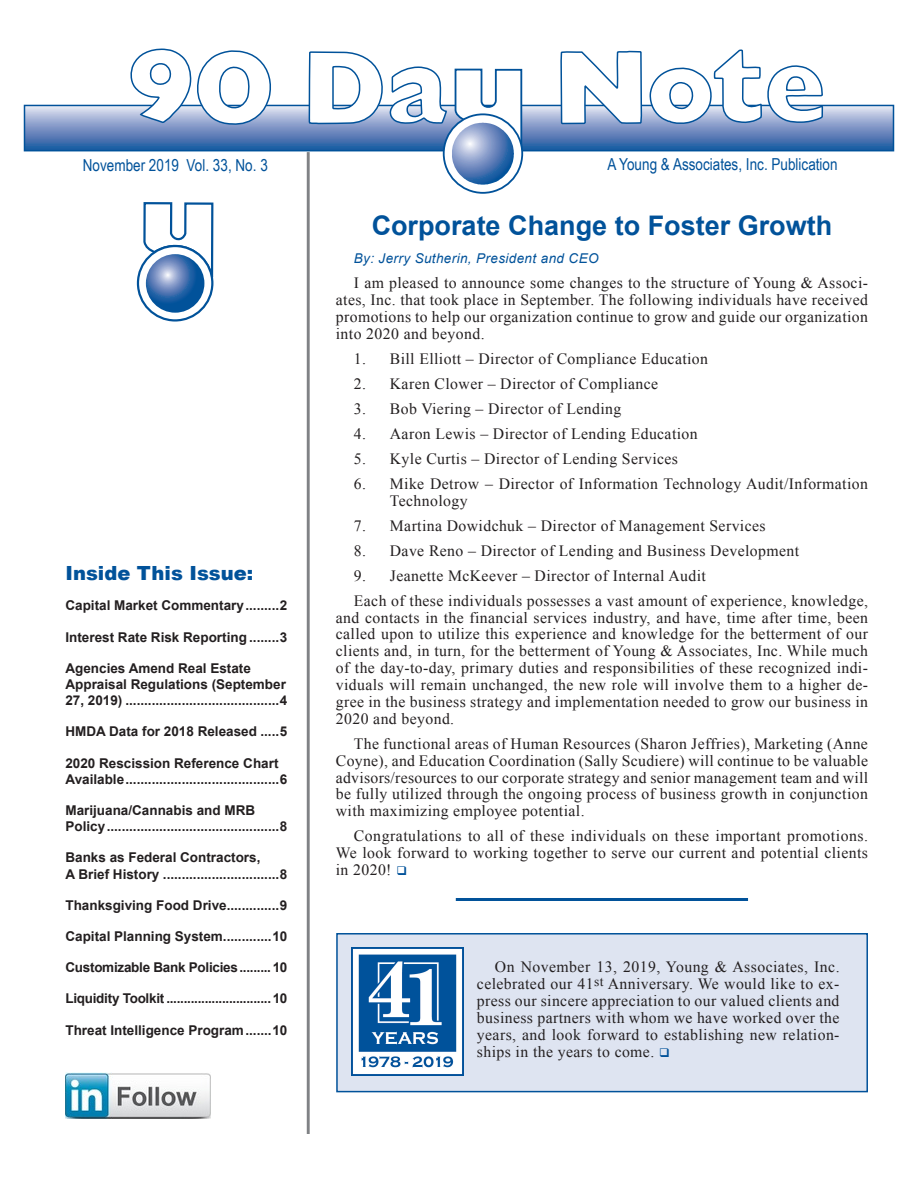
<style>
.page{position:relative;width:918px;height:1188px;background:#fff}
.page>*{position:absolute;margin:0;border:0;box-sizing:border-box;transform-origin:0 0}
.article_head{font:700 27px "Arial";color:#01529a}
.cover_insidehdr{font:900 19.5px "Arial";color:#01529a}
.coversubhd_1{font:16.5px "Arial Narrow";color:#01529a}
.Body_Text{font:15.75px/16.8px "Times New Roman";letter-spacing:.025em;color:#231f20;text-align:justify}
.cover_insidetext{font:700 13.5px/16.2px "Arial";color:#231f20}
.cover_insidetext-2{font:700 13.5px "Arial";letter-spacing:-.02em;color:#231f20}
.Body_Text-2{font:italic 13.5px "Arial";letter-spacing:.03em;color:#01529a}
.s1{color:#01529a}
</style>
<div class="page">
<svg style="left:27px;top:108px;width:864px;height:40px;background:#6b8abe"></svg>
<div style="left:24px;top:105px;width:870px;height:46px;border:2px solid #01529a"></div>
<svg style="left:444px;top:114px;width:78px;height:79px"></svg>
<svg style="left:560px;top:50px;width:83px;height:75px"></svg>
<svg style="left:130px;top:49px;width:142px;height:76px"></svg>
<svg style="left:649px;top:49px;width:175px;height:76px"></svg>
<svg style="left:308px;top:51px;width:215px;height:134px"></svg>
<hr style="left:307px;top:152px;width:3px;height:982px;background:#808285">
<img style="left:65px;top:1072px;width:145px;height:47px">
<hr style="left:456px;top:898px;width:292px;height:3px;background:#01529a">
<svg style="left:138px;top:246px;width:74px;height:75px"></svg>
<div style="left:137px;top:245px;width:76px;height:77px;border:2px solid #01529a;border-radius:50%"></div>
<svg style="left:142px;top:202px;width:71px;height:111px"></svg>
<div style="left:337px;top:934px;width:530px;height:158px;background:#dee4f1"></div>
<div style="left:336px;top:933px;width:532px;height:159px;border:2px solid #01529a"></div>
<img style="left:351px;top:947px;width:112px;height:129px">
<p class="coversubhd_1" style="left:83px;top:153px;width:187px">November 2019 Vol. 33, No. 3</p>
<p class="coversubhd_1" style="left:608px;top:152px;width:232px">A Young &amp; Associates, Inc. Publication</p>
<p class="cover_insidehdr" style="left:65px;top:559px;width:189px">Inside This Issue:</p>
<p class="cover_insidetext" style="left:65px;top:598px;width:223px">Capital Market Commentary.........2</p>
<p class="cover_insidetext" style="left:65px;top:629px;width:223px">Interest Rate Risk Reporting ........3</p>
<p class="cover_insidetext" style="left:65px;top:660px;width:223px">Agencies Amend Real Estate<br>Appraisal Regulations (September<br>27, 2019) .........................................4</p>
<p class="cover_insidetext" style="left:65px;top:724px;width:223px">HMDA Data for 2018 Released .....5</p>
<p class="cover_insidetext" style="left:65px;top:755px;width:223px">2020 Rescission Reference Chart<br>Available.........................................6</p>
<p class="cover_insidetext" style="left:65px;top:802px;width:223px">Marijuana/Cannabis and MRB<br>Policy..............................................8</p>
<p class="cover_insidetext" style="left:65px;top:850px;width:223px">Banks as Federal Contractors,<br>A Brief History ...............................8</p>
<p class="cover_insidetext" style="left:65px;top:897px;width:223px">Thanksgiving Food Drive..............9</p>
<p class="cover_insidetext" style="left:65px;top:928px;width:223px">Capital Planning System.............10</p>
<p class="cover_insidetext-2" style="left:65px;top:958px;width:223px">Customizable Bank Policies.........10</p>
<p class="cover_insidetext-2" style="left:65px;top:990px;width:223px">Liquidity Toolkit ..............................10</p>
<p class="cover_insidetext" style="left:65px;top:1022px;width:223px">Threat Intelligence Program.......10</p>
<p class="article_head" style="left:372px;top:207px;width:462px">Corporate Change to Foster Growth</p>
<p class="Body_Text-2" style="left:354px;top:250px;width:246px">By: Jerry Sutherin, President and CEO</p>
<p class="Body_Text" style="left:336px;top:274px;width:534px;text-indent:18px">I am pleased to announce some changes to the structure of Young &amp; Associ&shy;ates, Inc. that took place in September. The following individuals have received promotions to help our organization continue to grow and guide our organization into 2020 and beyond.</p>
<p class="Body_Text" style="left:354px;top:350px;width:356px">1. Bill Elliott – Director of Compliance Education</p>
<p class="Body_Text" style="left:354px;top:375px;width:306px">2. Karen Clower – Director of Compliance</p>
<p class="Body_Text" style="left:354px;top:400px;width:269px">3. Bob Viering – Director of Lending</p>
<p class="Body_Text" style="left:354px;top:425px;width:345px">4. Aaron Lewis – Director of Lending Education</p>
<p class="Body_Text" style="left:354px;top:450px;width:326px">5. Kyle Curtis – Director of Lending Services</p>
<p class="Body_Text" style="left:390px;top:475px;width:480px;text-indent:-36px">6. Mike Detrow – Director of Information Technology Audit/Information<br>Technology</p>
<p class="Body_Text" style="left:354px;top:517px;width:413px">7. Martina Dowidchuk – Director of Management Services</p>
<p class="Body_Text" style="left:354px;top:542px;width:447px">8. Dave Reno – Director of Lending and Business Development</p>
<p class="Body_Text" style="left:354px;top:567px;width:354px">9. Jeanette McKeever – Director of Internal Audit</p>
<p class="Body_Text" style="left:336px;top:592px;width:534px;text-indent:18px">Each of these individuals possesses a vast amount of experience, knowledge, and contacts in the financial services industry, and have, time after time, been called upon to utilize this experience and knowledge for the betterment of our clients and, in turn, for the betterment of Young &amp; Associates, Inc. While much of the day-to-day, primary duties and responsibilities of these recognized indi&shy;viduals will remain unchanged, the new role will involve them to a higher de&shy;gree in the business strategy and implementation needed to grow our business in 2020 and beyond.</p>
<p class="Body_Text" style="left:336px;top:735px;width:534px;text-indent:18px">The functional areas of Human Resources (Sharon Jeffries), Marketing (Anne Coyne), and Education Coordination (Sally Scudiere) will continue to be valuable advisors/resources to our corporate strategy and senior management team and will be fully utilized through the ongoing process of business growth in conjunction with maximizing employee potential.</p>
<p class="Body_Text" style="left:336px;top:827px;width:534px;text-indent:18px">Congratulations to all of these individuals on these important promotions.<br>We look forward to working together to serve our current and potential clients in 2020! <span class="s1">❑</span></p>
<p class="Body_Text" style="left:477px;top:958px;width:364px;text-indent:18px">On November 13, 2019, Young &amp; Associates, Inc. celebrated our 41<sup>st</sup> Anniversary. We would like to ex&shy;press our sincere appreciation to our valued clients and business partners with whom we have worked over the years, and look forward to establishing new relation&shy;ships in the years to come. <span class="s1">❑</span></p>
</div>
